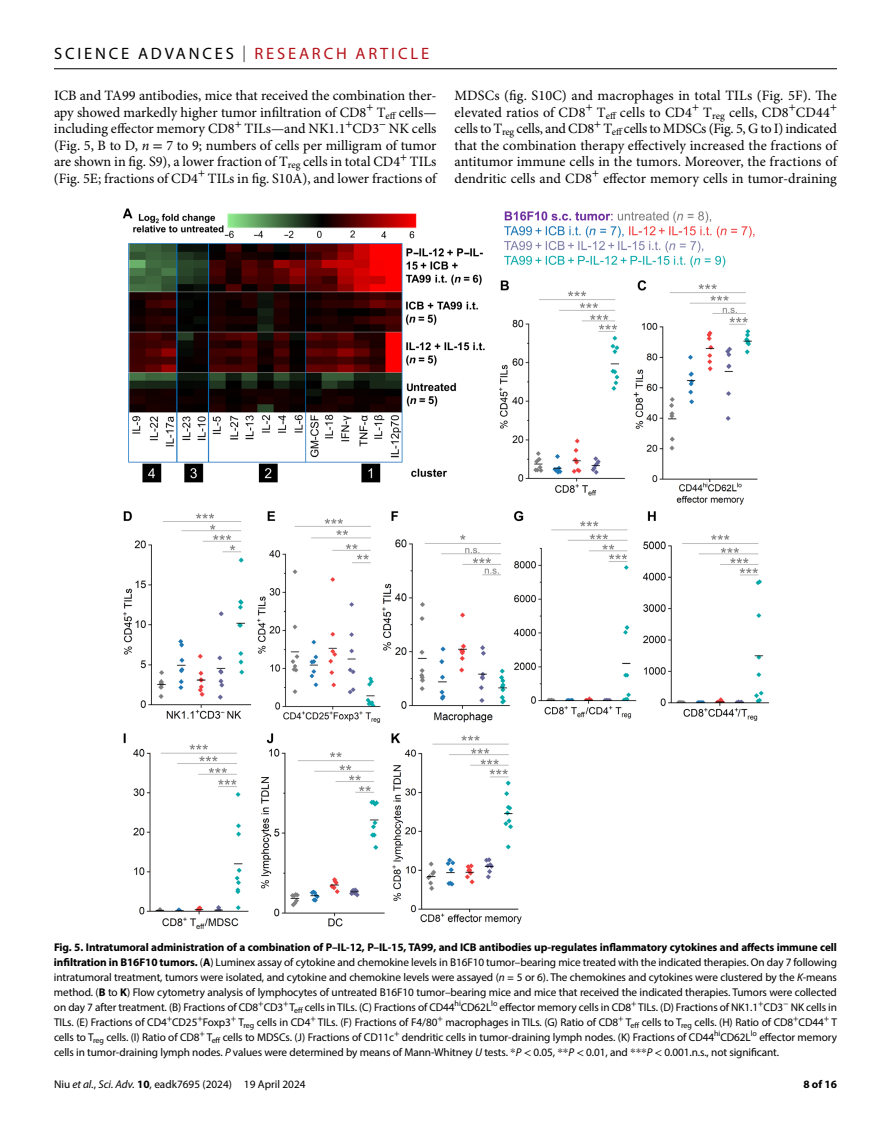
<style>
.page{position:relative;width:891px;height:1134px;background:#fff}
.page>*{position:absolute;margin:0;border:0;box-sizing:border-box;transform-origin:0 0}
.t1{font:16.5px "Myriad Pro";letter-spacing:.17em;color:#000}
.t2{font:14.25px/16.5px "Minion Pro";color:#000;text-align:justify}
.t3{font:11.25px/15px "Myriad Pro";letter-spacing:-.01em;color:#000;text-align:justify}
.t4{font:700 11.25px "Myriad Pro";color:#000}
.s1{font-weight:300}
.s2{color:#b5121b}
.s3{font-style:italic}
.s4{font-family:"STIX"}
.s5{font-weight:700}
.s6{font-family:"STIX";font-style:italic}
</style>
<div class="page">
<hr style="left:54px;top:68px;width:783px;height:1px;background:#000">
<img style="left:122px;top:208px;width:648px;height:722px">
<h1 class="t1" style="left:54px;top:44px;width:376px">Scien ce Advan ces <span class="s1">|</span> <span class="s2">Resear ch Ar ticle</span></h1>
<p class="t2" style="left:54px;top:88px;width:384px">ICB and TA99 antibodies, mice that received the combination ther&shy;apy showed markedly higher tumor infiltration of CD8<sup>+</sup> T<sub>eff</sub> cells— including effector memory CD8<sup>+</sup> TILs—and NK1.1<sup>+</sup>CD3<sup>−</sup> NK cells (Fig. 5, B to D, <span class="s3">n</span> <span class="s4">=</span> 7 to 9; numbers of cells per milligram of tumor are shown in fig. S9), a lower fraction of T<sub>reg</sub> cells in total CD4<sup>+</sup> TILs (Fig. 5E; fractions of CD4<sup>+</sup> TILs in fig. S10A), and lower fractions of</p>
<p class="t2" style="left:454px;top:88px;width:384px">MDSCs (fig. S10C) and macrophages in total TILs (Fig. 5F). The elevated ratios of CD8<sup>+</sup> T<sub>eff</sub> cells to CD4<sup>+</sup> T<sub>reg</sub> cells, CD8<sup>+</sup>CD44<sup>+ </sup>cells to T<sub>reg</sub> cells, and CD8<sup>+</sup> T<sub>eff</sub> cells to MDSCs (Fig. 5, G to I) indicated that the combination therapy effectively increased the fractions of antitumor immune cells in the tumors. Moreover, the fractions of dendritic cells and CD8<sup>+</sup> effector memory cells in tumor-draining</p>
<p class="t3" style="left:54px;top:940px;width:785px"><span class="s5">Fig. 5. Intratumoral administration of a combination of P–IL-12, P–IL-15, TA99, and ICB antibodies up-regulates inflammatory cytokines and affects immune cell infiltration in B16F10 tumors.</span> (<span class="s5">A</span>) Luminex assay of cytokine and chemokine levels in B16F10 tumor–bearing mice treated with the indicated therapies. On day 7 following intratumoral treatment, tumors were isolated, and cytokine and chemokine levels were assayed (<span class="s3">n</span> <span class="s6">=</span> 5 or 6). The chemokines and cytokines were clustered by the <span class="s3">K</span>-means method. (<span class="s5">B</span> to <span class="s5">K</span>) Flow cytometry analysis of lymphocytes of untreated B16F10 tumor–bearing mice and mice that received the indicated therapies. Tumors were collected on day 7 after treatment. (B) Fractions of CD8<sup>+</sup>CD3<sup>+</sup> T<sub>eff</sub> cells in TILs. (C) Fractions of CD44<sup>hi</sup>CD62L<sup>lo</sup> effector memory cells in CD8<sup>+</sup> TILs. (D) Fractions of NK1.1<sup>+</sup>CD3<sup>−</sup> NK cells in TILs. (E) Fractions of CD4<sup>+</sup>CD25<sup>+</sup>Foxp3<sup>+</sup> T<sub>reg</sub> cells in CD4<sup>+</sup> TILs. (F) Fractions of F4/80<sup>+</sup> macrophages in TILs. (G) Ratio of CD8<sup>+</sup> T<sub>eff</sub> cells to T<sub>reg</sub> cells. (H) Ratio of CD8<sup>+</sup>CD44<sup>+</sup> T cells to T<sub>reg</sub> cells. (I) Ratio of CD8<sup>+</sup> T<sub>eff</sub> cells to MDSCs. (J) Fractions of CD 11c<sup>+</sup> dendritic cells in tumor-draining lymph nodes. (K) Fractions of CD44<sup>hi</sup>CD62L<sup>lo</sup> effector memory cells in tumor-draining lymph nodes. <span class="s3">P</span> values were determined by means of Mann-Whitney <span class="s3">U</span> tests. <span class="s4">*</span><span class="s3">P</span> <span class="s4">&lt;</span> 0.05, <span class="s4">**</span><span class="s3">P</span> <span class="s4">&lt;</span> 0.01, and <span class="s4">***</span><span class="s3">P</span> <span class="s4">&lt;</span> 0.001.n.s., not significant.</p>
<p class="t3" style="left:54px;top:1076px;width:253px">Niu <span class="s3">et al.</span>, <span class="s3">Sci. Adv.</span> <span class="s5">10</span>, eadk7695 (2024) 19 April 2024</p>
<p class="t4" style="left:803px;top:1076px;width:35px">8 of 16</p>
</div>
